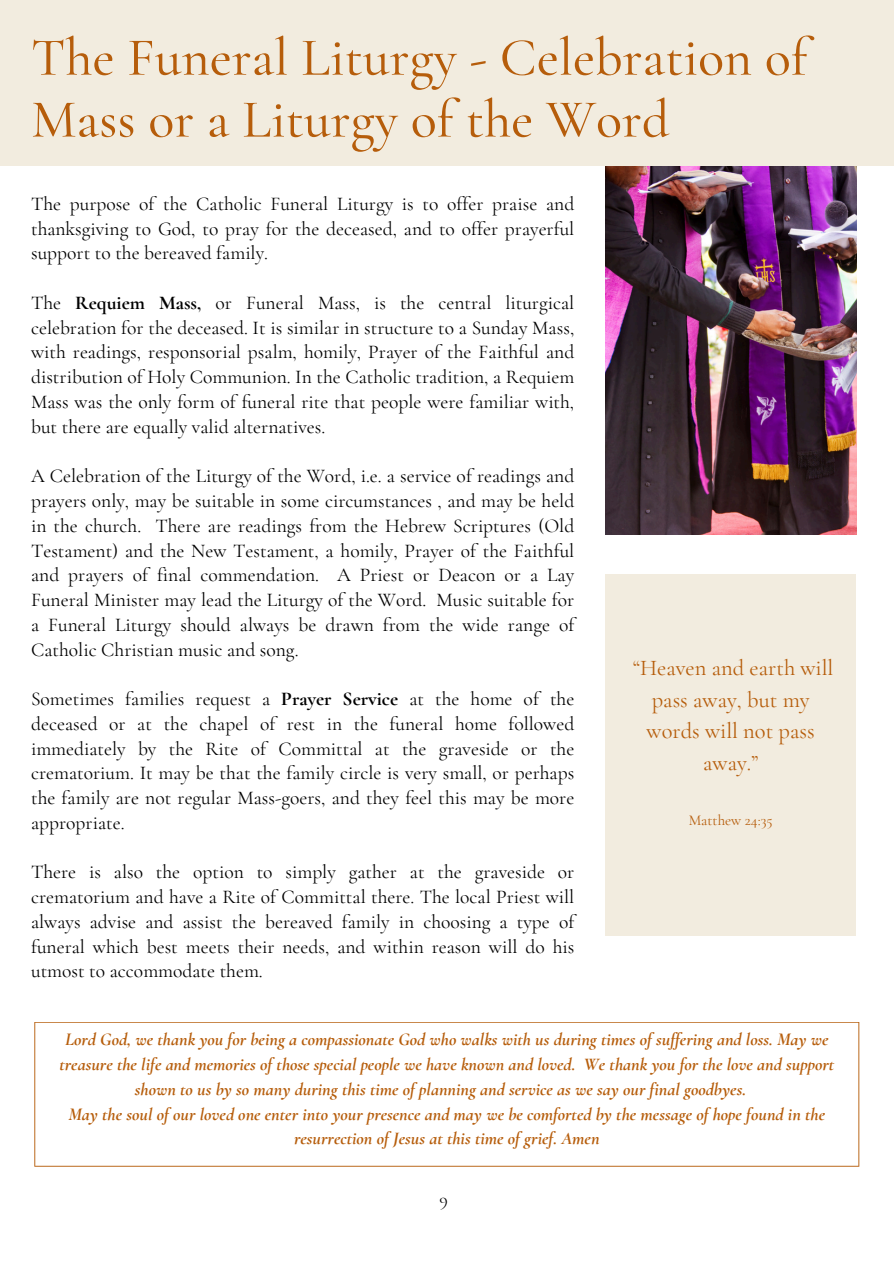
<style>
.page{position:relative;width:894px;height:1264px;background:#fff}
.page>*{position:absolute;margin:0;border:0;box-sizing:border-box;transform-origin:0 0}
.t1{font:500 54px/61.8px "Cormorant Garamond";color:#b65d0b}
.t2{font:22.5px/31.5px "Cormorant Garamond";color:#b65d0b;text-align:center}
.t3{font:19.5px/24.8px "Cormorant Garamond";color:#000;text-align:justify}
.t4{font:italic 700 18px "Cormorant Garamond";color:#b65d0b}
.t5{font:18px "Cormorant Garamond";color:#000}
.t6{font:15px "Cormorant Garamond";color:#b65d0b}
.s1{font-weight:700}
</style>
<div class="page">
<div style="left:0;top:0;width:893px;height:166px;background:#f2ecdf"></div>
<img style="left:605px;top:166px;width:251px;height:368px">
<div style="left:605px;top:574px;width:250px;height:362px;background:#f2ecdf"></div>
<svg style="left:34px;top:1022px;width:825px;height:144px"></svg>
<p class="t1" style="left:31px;top:27px;width:777px">The Funeral Liturgy - Celebration of<br>Mass or a Liturgy of the Word</p>
<h1 class="t3" style="left:31px;top:191px;width:544px">The purpose of the Catholic Funeral Liturgy is to offer praise and thanksgiving to God, to pray for the deceased, and to offer prayerful support to the bereaved family.</h1>
<h4 class="t3" style="left:31px;top:290px;width:544px">The <span class="s1">Requiem Mass,</span> or Funeral Mass, is the central liturgical celebration for the deceased. It is similar in structure to a Sunday Mass, with readings, responsorial psalm, homily, Prayer of the Faithful and distribution of Holy Communion. In the Catholic tradition, a Requiem Mass was the only form of funeral rite that people were familiar with, but there are equally valid alternatives.</h4>
<h4 class="t3" style="left:31px;top:463px;width:544px">A Celebration of the Liturgy of the Word, i.e. a service of readings and prayers only, may be suitable in some circumstances , and may be held in the church. There are readings from the Hebrew Scriptures (Old Testament) and the New Testament, a homily, Prayer of the Faithful and prayers of final commendation. A Priest or Deacon or a Lay Funeral Minister may lead the Liturgy of the Word. Music suitable for a Funeral Liturgy should always be drawn from the wide range of Catholic Christian music and song.</h4>
<h4 class="t3" style="left:31px;top:686px;width:544px">Sometimes families request a <span class="s1">Prayer Service</span> at the home of the deceased or at the chapel of rest in the funeral home followed immediately by the Rite of Committal at the graveside or the crematorium. It may be that the family circle is very small, or perhaps the family are not regular Mass-goers, and they feel this may be more appropriate.</h4>
<h4 class="t3" style="left:31px;top:859px;width:544px">There is also the option to simply gather at the graveside or crematorium and have a Rite of Committal there. The local Priest will always advise and assist the bereaved family in choosing a type of funeral which best meets their needs, and within reason will do his utmost to accommodate them.</h4>
<p class="t2" style="left:633px;top:652px;width:201px">“Heaven and earth will pass away, but my words will not pass away.”</p>
<h3 class="t6" style="left:688px;top:811px;width:85px">Matthew 24:35</h3>
<h4 class="t4" style="left:65px;top:1028px;width:764px">Lord God, we thank you for being a compassionate God who walks with us during times of suffering and loss. May we</h4>
<h4 class="t4" style="left:59px;top:1053px;width:776px">treasure the life and memories of those special people we have known and loved. We thank you for the love and support</h4>
<h4 class="t4" style="left:135px;top:1078px;width:612px">shown to us by so many during this time of planning and service as we say our final goodbyes.</h4>
<h4 class="t4" style="left:68px;top:1103px;width:758px">May the soul of our loved one enter into your presence and may we be comforted by the message of hope found in the</h4>
<h4 class="t4" style="left:294px;top:1127px;width:307px">resurrection of Jesus at this time of grief. Amen</h4>
<h2 class="t5" style="left:439px;top:1187px;width:10px">9</h2>
</div>
